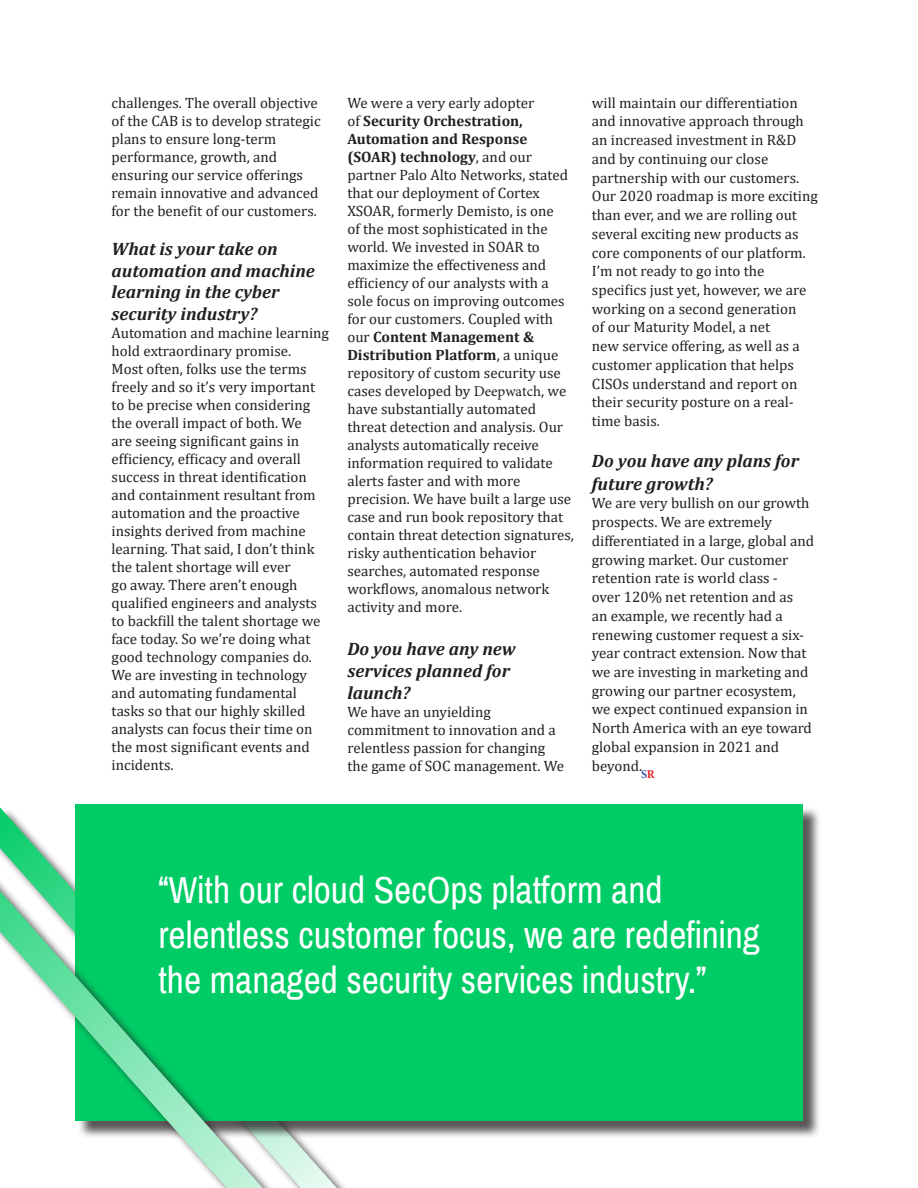
<style>
.page{position:relative;width:918px;height:1188px;background:#fff}
.page>*{position:absolute;margin:0;border:0;box-sizing:border-box;transform-origin:0 0}
.t1{font:37.5px/45px "Archivo Narrow";color:#fff}
.t2{font:italic 700 18px/21.6px "Cambria";color:#231f20}
.t3{font:15px/18px "Cambria";color:#231f20}
.t4{font:700 12px "Minion Pro";color:#3759a7}
.s1{font-weight:700}
.s2{font-family:"Minion Pro"}
.s3{color:#e31e24}
</style>
<div class="page">
<div style="left:77px;top:806px;width:744px;height:333px;background:#231f20;opacity:.75"></div>
<div style="left:75px;top:804px;width:727px;height:316px;background:#0c6"></div>
<div style="left:0;top:785px;width:376px;height:403px;background:#231f20;opacity:.75"></div>
<svg style="left:0;top:891px;width:263px;height:297px"></svg>
<p class="t3" style="left:112px;top:94px;width:211px">challenges. The overall objective of the CAB is to develop strategic plans to ensure long-term performance, growth, and ensuring our service offerings remain innovative and advanced for the benefit of our customers.</p>
<p class="t2" style="left:112px;top:238px;width:205px">What is your take on automation and machine learning in the cyber security industry?</p>
<p class="t3" style="left:112px;top:324px;width:219px">Automation and machine learning hold extraordinary promise.<br>Most often, folks use the terms freely and so it’s very important to be precise when considering the overall impact of both. We<br>are seeing significant gains in efficiency, efficacy and overall success in threat identification and containment resultant from automation and the proactive insights derived from machine learning. That said, I don’t think the talent shortage will ever<br>go away. There aren’t enough qualified engineers and analysts to backfill the talent shortage we face today. So we’re doing what good technology companies do.<br>We are investing in technology and automating fundamental tasks so that our highly skilled analysts can focus their time on the most significant events and incidents.</p>
<p class="t3" style="left:347px;top:94px;width:228px">We were a very early adopter<br>of <span class="s1">Security Orchestration,<br>Automation and Response (SOAR) technology</span>, and our partner Palo Alto Networks, stated that our deployment of Cortex<br>XSOAR, formerly Demisto, is one<br>of the most sophisticated in the world. We invested in SOAR to maximize the effectiveness and efficiency of our analysts with a sole focus on improving outcomes for our customers. Coupled with our <span class="s1">Content Management &amp;<br>Distribution Platform</span>, a unique repository of custom security use cases developed by <span class="s2">Deepwatch</span>, we have substantially automated threat detection and analysis. Our analysts automatically receive information required to validate alerts faster and with more precision. We have built a large use case and run book repository that contain threat detection signatures, risky authentication behavior searches, automated response workflows, anomalous network activity and more.</p>
<p class="t2" style="left:347px;top:638px;width:170px">Do you have any new services planned for launch?</p>
<p class="t3" style="left:347px;top:702px;width:218px">We have an unyielding commitment to innovation and a relentless passion for changing the game of SOC management. We</p>
<p class="t3" style="left:592px;top:93px;width:227px;line-height:18.8px">will maintain our differentiation and innovative approach through an increased investment in R&amp;D and by continuing our close partnership with our customers.<br>Our 2020 roadmap is more exciting than ever, and we are rolling out several exciting new products as core components of our platform.<br>I’m not ready to go into the specifics just yet, however, we are working on a second generation<br>of our Maturity Model, a net<br>new service offering, as well as a customer application that helps<br>CISOs understand and report on their security posture on a real&shy;time basis.</p>
<p class="t2" style="left:592px;top:449px;width:208px;line-height:22.4px">Do you have any plans for future growth?</p>
<p class="t3" style="left:592px;top:494px;width:224px;line-height:18.8px">We are very bullish on our growth prospects. We are extremely differentiated in a large, global and growing market. Our customer retention rate is world class -<br>over 120% net retention and as<br>an example, we recently had a renewing customer request a six&shy;year contract extension. Now that we are investing in marketing and growing our partner ecosystem, we expect continued expansion in<br>North America with an eye toward global expansion in 2021 and beyond.</p>
<p class="t4" style="left:641px;top:766px;width:15px">S<span class="s3">R</span></p>
<p class="t1" style="left:158px;top:869px;width:603px">“With our cloud SecOps platform and relentless customer focus, we are redefining the managed security services industry.”</p>
</div>
